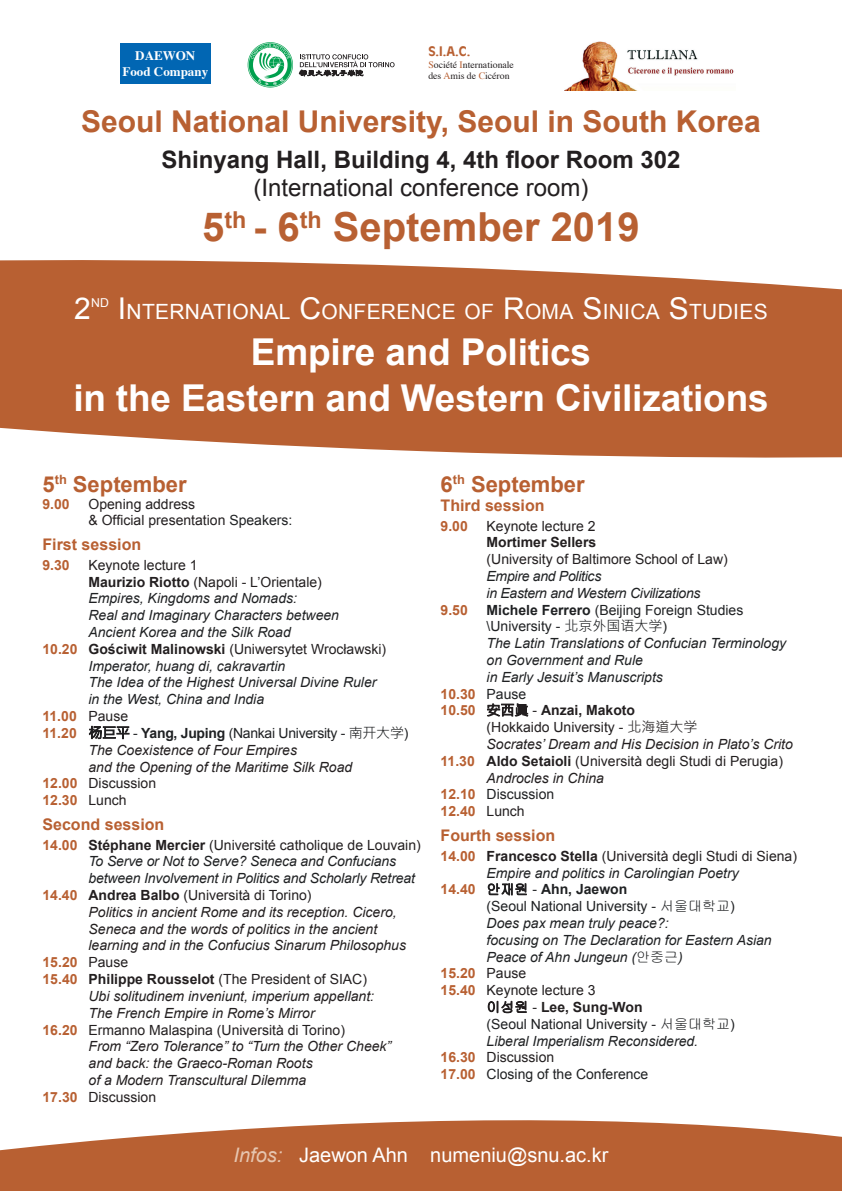
<style>
.page{position:relative;width:842px;height:1191px;background:#fff}
.page>*{position:absolute;margin:0;border:0;box-sizing:border-box;transform-origin:0 0}
.t1{font:700 40px "Arial";color:#b86032}
.t2{font:700 37px/46px "Arial";letter-spacing:-.005em;color:#fff;text-align:center}
.t3{font:700 30px "Arial";color:#b86032}
.t4{font:30px "Arial";color:#fff}
.t5{font:700 24px "Arial";color:#231f20}
.t6{font:24px "Arial";color:#231f20}
.t7{font:700 22px "Arial";color:#b86032}
.t8{font:21px "Arial";letter-spacing:.015em;color:#fff}
.t9{font:20px "Arial";color:#fff}
.t10{font:700 16px "Arial";color:#b86032}
.t11{font:14px/16.8px "Arial";color:#231f20}
.t12{font:italic 14px "Arial";color:#1f2123}
.t13{font:italic 14px "Arial";color:#231f20}
.t14{font:14px "Arial";color:#1f2123}
.t15{font:700 14px "Arial";color:#b86032}
.t16{font:700 14px "Arial";color:#231f20}
.t17{font:italic 14px/16.8px "Arial";letter-spacing:-.02em;color:#1f2123}
.t18{font:14px "Arial";letter-spacing:-.02em;color:#1f2123}
.t19{font:700 14px "Arial";color:#1f2123}
.t20{font:700 13px/15.6px "Times";color:#fff;text-align:center}
.t21{font:700 13px "Antique Olive";color:#b86032}
.t22{font:12.2px "Arial";color:#fff}
.t23{font:9.8px/11.7px "Times";color:#231f20}
.s1{color:#b86032}
.s2{font-size:30px}
.s3{color:#1f2123}
.s4{font-weight:700}
.s5{font-weight:700;color:#b86032}
.s6{font-weight:400;color:#231f20}
.s7{font-family:"Microsoft Jheng Hei"}
.s8{font-weight:400;color:#1f2123}
.s9{font-family:"Microsoft Jheng Hei";font-weight:400}
.s10{font-weight:400}
.s11{font-family:"Gulim";font-weight:400}
.s12{font-family:"Gulim"}
.s13{font-family:"Gulim";font-style:normal}
.s14{font-style:italic;color:#e6c5af}
</style>
<div class="page">
<svg style="left:0;top:1120px;width:842px;height:71px;background:#c0734a"></svg>
<img style="left:565px;top:42px;width:169px;height:48px">
<img style="left:247px;top:42px;width:46px;height:46px">
<svg style="left:299px;top:54px;width:96px;height:23px"></svg>
<div style="left:120px;top:43px;width:91px;height:41px;background:#0166b3"></div>
<svg style="left:89px;top:726px;width:40px;height:13px"></svg>
<svg style="left:487px;top:703px;width:41px;height:13px"></svg>
<svg style="left:488px;top:883px;width:39px;height:12px"></svg>
<svg style="left:488px;top:1000px;width:39px;height:13px"></svg>
<svg style="left:0;top:260px;width:842px;height:198px;background:#be6f45"></svg>
<p class="t20" style="left:122px;top:47px;width:87px">DAEWON<br>Food Company</p>
<p class="t21" style="left:428px;top:43px;width:44px">S.I.A.C.</p>
<p class="t23" style="left:428px;top:58px;width:87px"><span class="s1">S</span>ociété <span class="s1">I</span>nternationale des <span class="s1">A</span>mis de <span class="s1">C</span>icéron</p>
<h3 class="t3" style="left:81px;top:101px;width:681px">Seoul National University, Seoul in South Korea</h3>
<h3 class="t5" style="left:162px;top:144px;width:520px">Shinyang Hall, Building 4, 4th floor Room 302</h3>
<h3 class="t6" style="left:254px;top:172px;width:336px">(International conference room)</h3>
<h1 class="t1" style="left:202px;top:201px;width:439px">5<sup>th</sup> - 6<sup>th</sup> September 2019</h1>
<h3 class="t4" style="left:74px;top:289px;width:18px">2</h3>
<p class="t22" style="left:91px;top:295px;width:19px">ND</p>
<h3 class="t8" style="left:118px;top:298px;width:649px"><span class="s2">I</span>NTERNATIONAL <span class="s2">C</span>ONFERENCE OF <span class="s2">R</span>OMA <span class="s2">S</span>I NICA <span class="s2">S</span>TUDI ES</h3>
<h2 class="t2" style="left:73px;top:330px;width:697px">Empire and Politics<br>in the Eastern and Western Civilizations</h2>
<h3 class="t7" style="left:43px;top:469px;width:146px">5<sup>th</sup> September</h3>
<p class="t15" style="left:43px;top:494px;width:29px">9.00</p>
<p class="t11" style="left:89px;top:495px;width:205px">Opening address<br>&amp; Official presentation <span class="s3">Speakers:</span></p>
<p class="t10" style="left:43px;top:534px;width:100px">First session</p>
<p class="t15" style="left:43px;top:555px;width:29px">9.30</p>
<p class="t11" style="left:89px;top:556px;width:110px">Keynote lecture 1</p>
<p class="t11" style="left:89px;top:573px;width:235px"><span class="s4">Maurizio Riotto</span> (Napoli - L’Orientale)</p>
<p class="t12" style="left:89px;top:589px;width:210px">Empires, Kingdoms and Nomads:</p>
<p class="t12" style="left:89px;top:606px;width:252px">Real and Imaginary Characters between</p>
<p class="t12" style="left:89px;top:623px;width:204px">Ancient Korea and the Silk Road</p>
<p class="t11" style="left:43px;top:640px;width:345px"><span class="s5">10.20</span> <span class="s4">Gościwit Malinowski</span> (Uniwersytet Wrocławski)</p>
<p class="t12" style="left:89px;top:656px;width:198px">Imperator, huang di, cakravartin</p>
<p class="t12" style="left:89px;top:673px;width:289px">The Idea of the Highest Universal Divine Ruler</p>
<p class="t12" style="left:89px;top:690px;width:177px">in the West, China and India</p>
<p class="t15" style="left:43px;top:707px;width:87px">11.00 <span class="s6">Pause</span></p>
<p class="t18" style="left:43px;top:724px;width:367px"><span class="s5">11.20</span> <span class="s7">杨巨平</span> - <span class="s4">Yang, Juping</span> (Nankai University - <span class="s7">南开大学</span>)</p>
<p class="t13" style="left:89px;top:740px;width:210px">The Coexistence of Four Empires</p>
<p class="t13" style="left:89px;top:757px;width:265px">and the Opening of the Maritime Silk Road</p>
<p class="t11" style="left:43px;top:775px;width:115px"><span class="s5">12.00</span> Discussion</p>
<p class="t15" style="left:43px;top:791px;width:86px">12.30 <span class="s6">Lunch</span></p>
<p class="t10" style="left:43px;top:814px;width:123px">Second session</p>
<p class="t11" style="left:43px;top:836px;width:380px"><span class="s5">14.00</span> <span class="s4">Stéphane Mercier</span> (Université catholique de Louvain)</p>
<p class="t12" style="left:89px;top:852px;width:309px">To Serve or Not to Serve? Seneca and Confucians</p>
<p class="t12" style="left:89px;top:869px;width:328px">between Involvement in Politics and Scholarly Retreat</p>
<p class="t11" style="left:43px;top:887px;width:271px"><span class="s5">14.40</span> <span class="s4">Andrea Balbo</span> (Università di Torino)</p>
<p class="t13" style="left:89px;top:903px;width:310px">Politics in ancient Rome and its reception. Cicero,</p>
<p class="t13" style="left:89px;top:919px;width:290px">Seneca and the words of politics in the ancient</p>
<p class="t13" style="left:89px;top:936px;width:319px">learning and in the Confucius Sinarum Philosophus</p>
<p class="t15" style="left:43px;top:953px;width:87px">15.20 <span class="s6">Pause</span></p>
<p class="t11" style="left:43px;top:971px;width:326px"><span class="s5">15.40</span> <span class="s4">Philippe Rousselot</span> (The President of SIAC)</p>
<p class="t13" style="left:89px;top:987px;width:287px">Ubi solitudinem inveniunt, imperium appellant:</p>
<p class="t13" style="left:89px;top:1003px;width:228px">The French Empire in Rome’s Mirror</p>
<p class="t11" style="left:43px;top:1021px;width:304px"><span class="s5">16.20</span> Ermanno Malaspina (Università di Torino)</p>
<p class="t13" style="left:89px;top:1037px;width:304px">From “Zero Tolerance” to “Turn the Other Cheek”</p>
<p class="t13" style="left:89px;top:1054px;width:226px">and back: the Graeco-Roman Roots</p>
<p class="t13" style="left:89px;top:1071px;width:219px">of a Modern Transcultural Dilemma</p>
<p class="t11" style="left:43px;top:1088px;width:115px"><span class="s5">17.30</span> Discussion</p>
<h3 class="t7" style="left:441px;top:469px;width:146px">6<sup>th</sup> September</h3>
<p class="t10" style="left:441px;top:495px;width:106px">Third session</p>
<p class="t15" style="left:441px;top:516px;width:29px">9.00</p>
<p class="t11" style="left:486px;top:517px;width:110px">Keynote lecture 2</p>
<p class="t16" style="left:487px;top:533px;width:111px">Mortimer Sellers</p>
<p class="t11" style="left:487px;top:551px;width:243px">(University of Baltimore School of Law)</p>
<p class="t17" style="left:487px;top:568px;width:216px">Empire and Politics<br>in Eastern and Western Civilizations</p>
<p class="t15" style="left:441px;top:600px;width:29px">9.50</p>
<p class="t14" style="left:487px;top:600px;width:258px"><span class="s4">Michele Ferrero</span> (Beijing Foreign Studies</p>
<p class="t14" style="left:487px;top:617px;width:182px">\University - <span class="s7">北京外国语大学</span>)</p>
<p class="t12" style="left:487px;top:634px;width:301px">The Latin Translations of Confucian Terminology</p>
<p class="t12" style="left:487px;top:651px;width:158px">on Government and Rule</p>
<p class="t12" style="left:487px;top:668px;width:178px">in Early Jesuit’s Manuscripts</p>
<p class="t15" style="left:441px;top:684px;width:87px">10.30 <span class="s8">Pause</span></p>
<p class="t16" style="left:441px;top:701px;width:196px"><span class="s1">10.50</span> <span class="s9">安西眞</span> <span class="s10">-</span> Anzai, Makoto</p>
<p class="t11" style="left:486px;top:719px;width:212px">(Hokkaido University - <span class="s7">北海道大学</span></p>
<p class="t13" style="left:487px;top:735px;width:308px">Socrates’ Dream and His Decision in Plato’s Crito</p>
<p class="t11" style="left:440px;top:752px;width:344px"><span class="s5">11.30</span> <span class="s4">Aldo Setaioli</span> (Università degli Studi di Perugia)</p>
<p class="t13" style="left:487px;top:768px;width:119px">Androcles in China</p>
<p class="t14" style="left:440px;top:785px;width:115px"><span class="s5">12.10</span> Discussion</p>
<p class="t15" style="left:440px;top:802px;width:86px">12.40 <span class="s6">Lunch</span></p>
<p class="t10" style="left:441px;top:825px;width:116px">Fourth session</p>
<p class="t11" style="left:441px;top:847px;width:358px"><span class="s5">14.00</span> <span class="s4">Francesco Stella</span> (Università degli Studi di Siena)</p>
<p class="t12" style="left:487px;top:863px;width:254px">Empire and politics in Carolingian Poetry</p>
<p class="t19" style="left:441px;top:880px;width:188px"><span class="s1">14.40</span> <span class="s11">안재원</span> <span class="s10">-</span> Ahn, Jaewon</p>
<p class="t14" style="left:487px;top:897px;width:250px">(Seoul National University - <span class="s12">서울대학교</span>)</p>
<p class="t12" style="left:487px;top:914px;width:184px">Does pax mean truly peace?:</p>
<p class="t12" style="left:487px;top:930px;width:287px">focusing on The Declaration for Eastern Asian</p>
<p class="t12" style="left:487px;top:947px;width:198px">Peace of Ahn Jungeun (<span class="s13">안중근</span>)</p>
<p class="t15" style="left:441px;top:964px;width:87px">15.20 <span class="s6">Pause</span></p>
<p class="t11" style="left:441px;top:982px;width:156px"><span class="s5">15.40</span> Keynote lecture 3</p>
<p class="t16" style="left:487px;top:998px;width:158px"><span class="s11">이성원</span> <span class="s10">-</span> Lee, Sung-Won</p>
<p class="t14" style="left:487px;top:1014px;width:250px">(Seoul National University - <span class="s12">서울대학교</span>)</p>
<p class="t12" style="left:487px;top:1031px;width:213px">Liberal Imperialism Reconsidered.</p>
<p class="t11" style="left:441px;top:1049px;width:115px"><span class="s5">16.30</span> Discussion</p>
<p class="t14" style="left:441px;top:1065px;width:209px"><span class="s5">17.00</span> Closing of the Conference</p>
<h3 class="t9" style="left:233px;top:1142px;width:376px"><span class="s14">Infos:</span> Jaewon Ahn numeniu@snu.ac.kr</h3>
</div>
